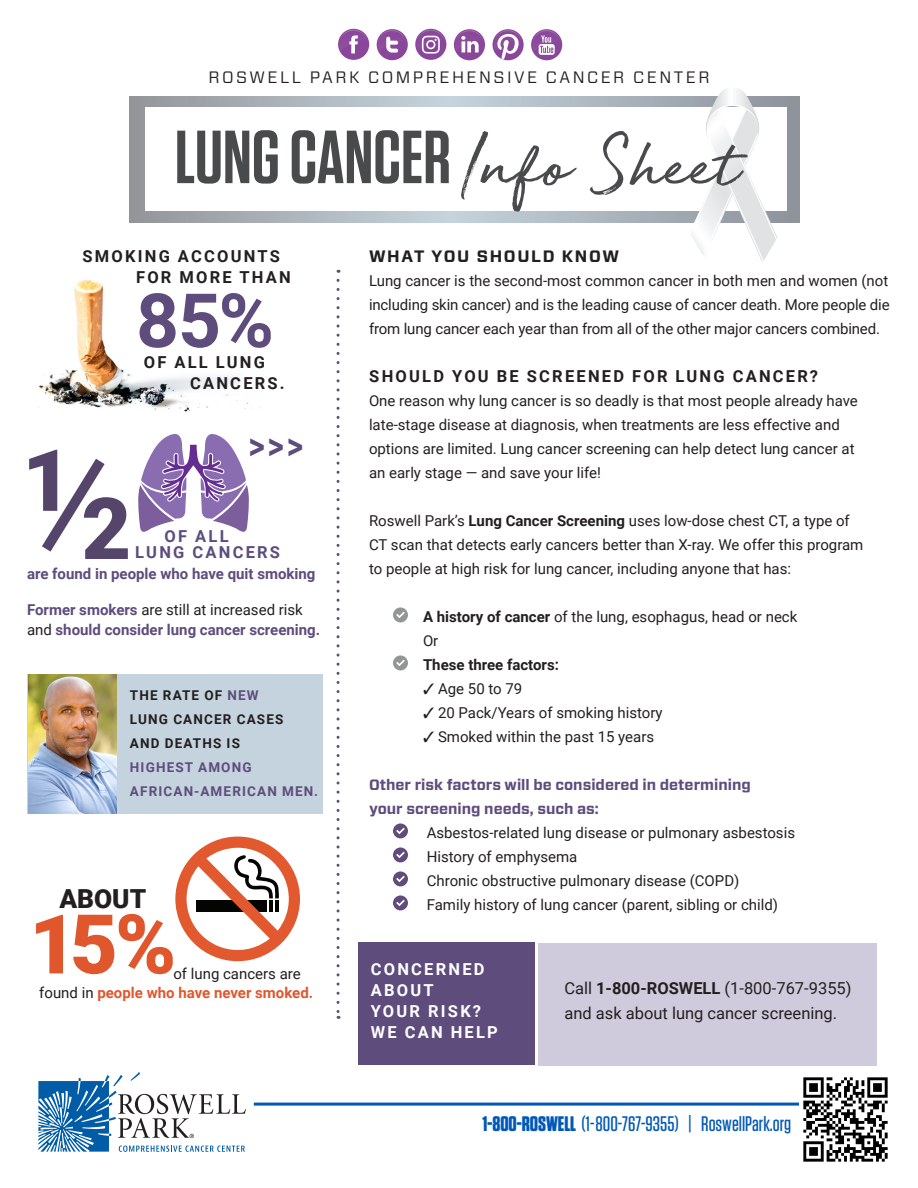
<style>
.page{position:relative;width:918px;height:1188px;background:#fff}
.page>*{position:absolute;margin:0;border:0;box-sizing:border-box;transform-origin:0 0}
.t1{font:900 82.5px "Roboto";color:#e0572d}
.t2{font:600 75px "Tungsten";color:#494a4b}
.t3{font:700 75px "Roboto";color:#5e4c7d}
.t4{font:900 39px "Acumin Pro Cond";color:#5e4c7d}
.t5{font:900 26.25px "Roboto";color:#231f20}
.t6{font:500 21px "Tungsten";color:#0058b8}
.t7{font:700 16.5px/21px "Roboto";letter-spacing:.135em;color:#231f20}
.t8{font:16.5px/25.5px "Roboto";color:#231f20}
.t9{font:16.5px "Forza";letter-spacing:.15em;color:#231f20}
.t10{font:700 16.5px/21px "Roboto";letter-spacing:.135em;color:#fff}
.t11{font:700 16.5px "Forza";letter-spacing:.1em;color:#231f20}
.t12{font:700 16.5px "Roboto";letter-spacing:.135em;color:#5e4c7d}
.t13{font:15px/24px "Roboto";color:#231f20}
.t14{font:700 15px/19.5px "Roboto";color:#5e4c7d}
.t15{font:700 15px/24px "Forza";color:#5e4c7d}
.t16{font:700 15px/19.5px "Roboto";color:#e0572d}
.t17{font:700 15px/24px "Roboto";color:#231f20}
.t18{font:700 13.5px/24px "Roboto";letter-spacing:.085em;color:#231f20}
.s1{font-family:"Golden Plains";font-weight:400}
.s2{font-weight:700}
.s3{font-weight:400}
.s4{font-weight:400;color:#231f20}
.s5{color:#5e4c7d}
</style>
<div class="page">
<div style="left:393px;top:607px;width:15px;height:15px;background:#939598;border-radius:50%"></div>
<svg style="left:396px;top:612px;width:9px;height:6px"></svg>
<div style="left:393px;top:655px;width:15px;height:15px;background:#939598;border-radius:50%"></div>
<svg style="left:396px;top:660px;width:9px;height:6px"></svg>
<div style="left:393px;top:823px;width:15px;height:15px;background:#5e4c7d;border-radius:50%"></div>
<svg style="left:396px;top:828px;width:9px;height:6px"></svg>
<div style="left:393px;top:847px;width:15px;height:15px;background:#5e4c7d;border-radius:50%"></div>
<svg style="left:396px;top:852px;width:9px;height:6px"></svg>
<div style="left:393px;top:871px;width:15px;height:15px;background:#5e4c7d;border-radius:50%"></div>
<svg style="left:396px;top:876px;width:9px;height:6px"></svg>
<div style="left:393px;top:895px;width:15px;height:15px;background:#5e4c7d;border-radius:50%"></div>
<svg style="left:396px;top:900px;width:9px;height:6px"></svg>
<svg style="left:130px;top:96px;width:669px;height:126px;background:#a8b1b7"></svg>
<div style="left:145px;top:107px;width:641px;height:104px;background:#fff"></div>
<svg style="left:690px;top:88px;width:87px;height:173px"></svg>
<svg style="left:337px;top:280px;width:3px;height:739px"></svg>
<div style="left:359px;top:943px;width:176px;height:122px;background:#5e4c7d"></div>
<div style="left:538px;top:943px;width:339px;height:122px;background:#d0cbdc"></div>
<img style="left:39px;top:280px;width:221px;height:132px">
<svg style="left:138px;top:434px;width:111px;height:98px"></svg>
<svg style="left:175px;top:837px;width:125px;height:124px"></svg>
<div style="left:377px;top:29px;width:31px;height:31px;background:#89469a;border-radius:50%"></div>
<img style="left:378px;top:30px;width:28px;height:13px">
<svg style="left:386px;top:37px;width:12px;height:16px"></svg>
<div style="left:415px;top:29px;width:31px;height:31px;background:#89469a;border-radius:50%"></div>
<img style="left:416px;top:30px;width:29px;height:15px">
<div style="left:338px;top:29px;width:31px;height:31px;background:#89469a;border-radius:50%"></div>
<img style="left:339px;top:30px;width:28px;height:9px">
<svg style="left:349px;top:35px;width:9px;height:18px"></svg>
<div style="left:454px;top:29px;width:31px;height:31px;background:#89469a;border-radius:50%"></div>
<img style="left:455px;top:30px;width:28px;height:9px">
<svg style="left:461px;top:36px;width:18px;height:16px"></svg>
<svg style="left:493px;top:29px;width:31px;height:31px"></svg>
<img style="left:494px;top:45px;width:28px;height:6px">
<img style="left:494px;top:30px;width:28px;height:15px">
<svg style="left:497px;top:34px;width:22px;height:26px"></svg>
<div style="left:531px;top:29px;width:31px;height:31px;background:#89469a;border-radius:50%"></div>
<img style="left:532px;top:30px;width:28px;height:10px">
<svg style="left:539px;top:35px;width:16px;height:20px"></svg>
<svg style="left:422px;top:36px;width:18px;height:18px"></svg>
<div style="left:28px;top:674px;width:295px;height:139px;background:#c4d3dd"></div>
<img style="left:28px;top:674px;width:88px;height:139px">
<svg style="left:38px;top:1072px;width:208px;height:80px"></svg>
<svg style="left:29px;top:450px;width:99px;height:109px"></svg>
<hr style="left:254px;top:1103px;width:624px;height:3px;background:#0058b8">
<img style="left:800px;top:1077px;width:88px;height:85px">
<p class="t9" style="left:208px;top:66px;width:503px">ROSWELL PARK COMPREHENSIVE CANCER CENTER</p>
<p class="t2" style="left:175px;top:118px;width:566px">LUNG CANCER <span class="s1">Info Sheet</span></p>
<p class="t7" style="left:136px;top:245px;width:156px;text-indent:-54px">SMOKING ACCOUNTS<br>FOR MORE THAN</p>
<p class="t3" style="left:136px;top:268px;width:139px">85%</p>
<p class="t7" style="left:190px;top:351px;width:96px;text-indent:-46px">OF ALL LUNG<br>CANCERS.</p>
<p class="t11" style="left:369px;top:246px;width:252px">WHAT YOU SHOULD KNOW</p>
<p class="t13" style="left:369px;top:269px;width:522px;text-align:justify">Lung cancer is the second-most common cancer in both men and women (not including skin cancer) and is the leading cause of cancer death. More people die from lung cancer each year than from all of the other major cancers combined.</p>
<p class="t7" style="left:369px;top:365px;width:450px">SHOULD YOU BE SCREENED FOR LUNG CANCER?</p>
<p class="t13" style="left:369px;top:389px;width:490px">One reason why lung cancer is so deadly is that most people already have late-stage disease at diagnosis, when treatments are less effective and options are limited. Lung cancer screening can help detect lung cancer at an early stage — and save your life!</p>
<p class="t13" style="left:369px;top:509px;width:496px">Roswell Park’s <span class="s2">Lung Cancer Screening</span> uses low-dose chest CT, a type of<br>CT scan that detects early cancers better than X-ray. We offer this program to people at high risk for lung cancer, including anyone that has:</p>
<p class="t13" style="left:423px;top:605px;width:376px"><span class="s2">A history of cancer</span> of the lung, esophagus, head or neck</p>
<p class="t17" style="left:423px;top:629px;width:138px"><span class="s3">Or<br></span>These three factors:</p>
<p class="t13" style="left:423px;top:677px;width:101px">✓ Age 50 to 79</p>
<p class="t13" style="left:423px;top:701px;width:241px">✓ 20 Pack/Years of smoking history</p>
<p class="t13" style="left:423px;top:725px;width:233px">✓ Smoked within the past 15 years</p>
<p class="t15" style="left:369px;top:773px;width:383px">Other risk factors will be considered in determining your screening needs, such as:</p>
<p class="t13" style="left:427px;top:821px;width:370px">Asbestos-related lung disease or pulmonary asbestosis</p>
<p class="t13" style="left:427px;top:845px;width:152px">History of emphysema</p>
<p class="t13" style="left:427px;top:869px;width:314px">Chronic obstructive pulmonary disease (COPD)</p>
<p class="t13" style="left:427px;top:893px;width:353px">Family history of lung cancer (parent, sibling or child)</p>
<p class="t4" style="left:248px;top:418px;width:57px">&gt;&gt;&gt;</p>
<p class="t12" style="left:165px;top:524px;width:66px">OF ALL</p>
<p class="t12" style="left:135px;top:540px;width:146px">LUNG CANCERS</p>
<p class="t14" style="left:27px;top:564px;width:290px">are found in people who have quit smoking</p>
<p class="t14" style="left:27px;top:600px;width:295px">Former smokers <span class="s4">are still at increased risk and</span> should consider lung cancer screening.</p>
<p class="t18" style="left:130px;top:683px;width:190px">THE RATE OF <span class="s5">NEW<br></span>LUNG CANCER CASES<br>AND DEATHS IS<br><span class="s5">HIGHEST AMONG<br>AFRICAN-AMERICAN MEN.</span></p>
<p class="t5" style="left:59px;top:880px;width:88px">ABOUT</p>
<p class="t1" style="left:29px;top:886px;width:148px">15 %</p>
<p class="t10" style="left:371px;top:958px;width:129px">CONCERNED<br>ABOUT<br>YOUR RISK?<br>WE CAN HELP</p>
<p class="t16" style="left:39px;top:963px;width:275px;text-indent:134px"><span class="s4">of lung cancers are found in</span> people who have never smoked.</p>
<p class="t8" style="left:564px;top:974px;width:289px">Call <span class="s2">1-800-ROSWELL</span> (1-800-767-9355) and ask about lung cancer screening.</p>
<p class="t6" style="left:483px;top:1113px;width:310px"><span class="s2">1-800-ROSWELL</span> (1-800-767-9355) | RoswellPark.org</p>
</div>
